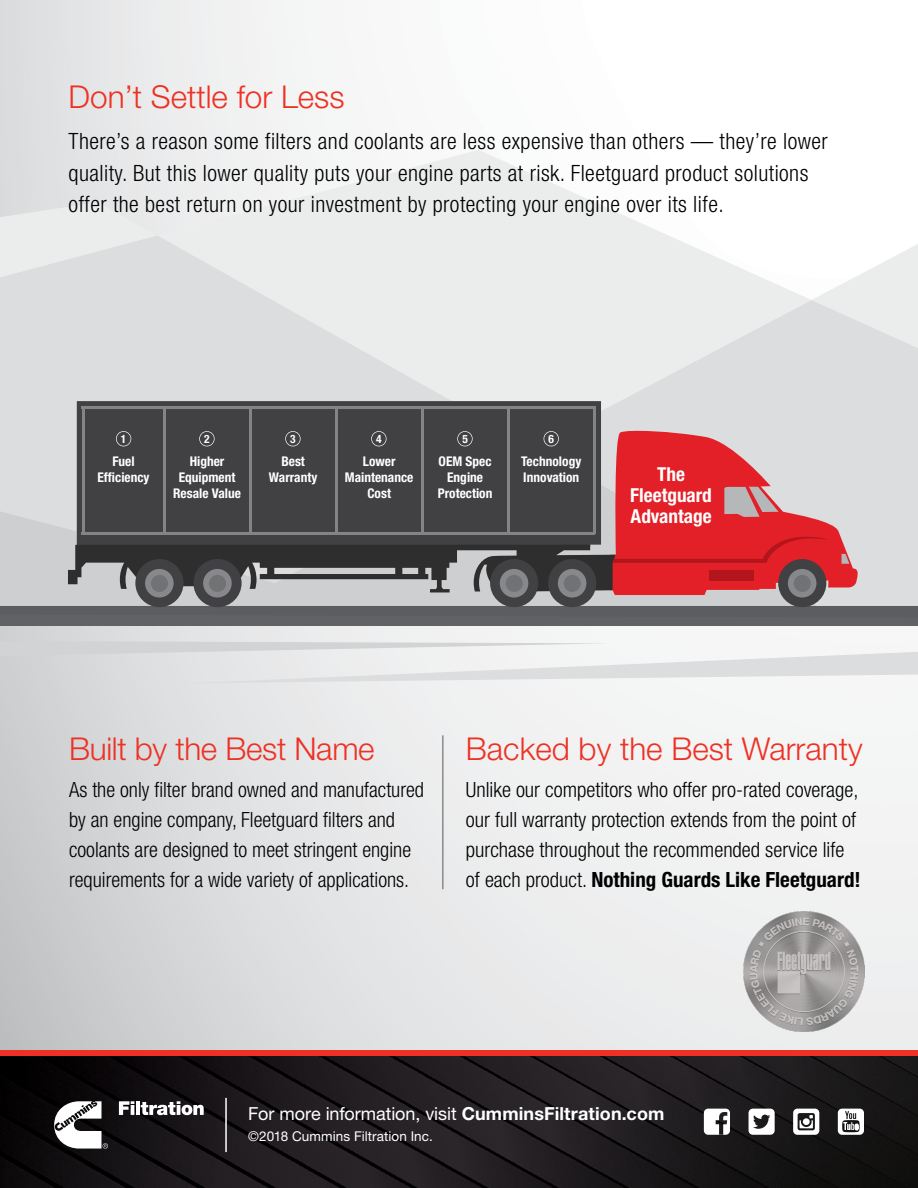
<style>
.page{position:relative;width:918px;height:1188px;background:#fff}
.page>*{position:absolute;margin:0;border:0;box-sizing:border-box;transform-origin:0 0}
.t1{font:300 31.5px "Helvetica Neue LT Std";color:#ee3124}
.t2{font:300 condensed 22.5px/31.5px "Helvetica Neue LT Std";letter-spacing:.02em;color:#000}
.t3{font:300 condensed 21px/30px "Helvetica Neue LT Std";color:#000}
.t4{font:700 condensed 19.2px/21px "Helvetica Neue LT Std";color:#fff;text-align:center}
.t5{font:18px "Helvetica Neue LT Std";letter-spacing:-.005em;color:#fff}
.t6{font:13.5px "Helvetica Neue LT Std";letter-spacing:.005em;color:#fff}
.t7{font:700 condensed 13.35px/16px "Helvetica Neue LT Std";color:#fff;text-align:center}
.t8{font:700 condensed 11.4px "Helvetica Neue LT Std";color:#fff}
.s1{font-weight:700}
</style>
<div class="page">
<img style="left:0;top:0;width:918px;height:1051px">
<svg style="left:157px;top:150px;width:655px;height:150px;fill:#ebeced"></svg>
<svg style="left:0;top:202px;width:157px;height:34px;background:#e8e9e9"></svg>
<svg style="left:0;top:236px;width:533px;height:211px;background:#e2e3e4"></svg>
<div style="left:0;top:606px;width:918px;height:19px;background:#616264"></div>
<svg style="left:812px;top:244px;width:106px;height:56px"></svg>
<svg style="left:533px;top:300px;width:385px;height:306px;background:#e1e2e3"></svg>
<svg style="left:0;top:447px;width:817px;height:159px;background:#d1d2d4"></svg>
<div style="left:77px;top:401px;width:524px;height:28px;background:#414042"></div>
<hr style="left:82px;top:406px;width:513px;height:3px;background:#828486">
<hr style="left:593px;top:406px;width:3px;height:127px;background:#828486">
<hr style="left:82px;top:406px;width:2px;height:127px;background:#828486">
<hr style="left:507px;top:406px;width:3px;height:127px;background:#828486">
<hr style="left:421px;top:406px;width:3px;height:127px;background:#828486">
<hr style="left:335px;top:406px;width:3px;height:127px;background:#828486">
<hr style="left:249px;top:406px;width:3px;height:127px;background:#828486">
<hr style="left:163px;top:406px;width:3px;height:127px;background:#828486">
<div style="left:548px;top:559px;width:48px;height:48px;background:#414042;border-radius:50%"></div>
<svg style="left:558px;top:569px;width:28px;height:29px"></svg>
<div style="left:490px;top:559px;width:48px;height:48px;background:#414042;border-radius:50%"></div>
<svg style="left:500px;top:569px;width:28px;height:29px"></svg>
<div style="left:193px;top:559px;width:49px;height:48px;background:#414042;border-radius:50%"></div>
<svg style="left:203px;top:569px;width:29px;height:29px"></svg>
<div style="left:135px;top:559px;width:49px;height:48px;background:#414042;border-radius:50%"></div>
<svg style="left:145px;top:569px;width:29px;height:29px"></svg>
<div style="left:778px;top:559px;width:48px;height:48px;background:#414042;border-radius:50%"></div>
<svg style="left:788px;top:569px;width:28px;height:29px"></svg>
<svg style="left:68px;top:429px;width:792px;height:166px;background:#7d5659"></svg>
<svg style="left:0;top:640px;width:918px;height:43px"></svg>
<hr style="left:442px;top:735px;width:1px;height:154px;background:#58595b">
<img style="left:744px;top:912px;width:120px;height:120px">
<img style="left:0;top:1056px;width:918px;height:132px">
<svg style="left:119px;top:1101px;width:15px;height:14px"></svg>
<hr style="left:136px;top:1101px;width:4px;height:14px;background:#fff">
<svg style="left:141px;top:1101px;width:63px;height:14px"></svg>
<svg style="left:54px;top:1101px;width:54px;height:48px"></svg>
<hr style="left:225px;top:1098px;width:2px;height:54px;background:#fff">
<svg style="left:704px;top:1109px;width:26px;height:26px"></svg>
<svg style="left:749px;top:1109px;width:26px;height:26px"></svg>
<svg style="left:793px;top:1109px;width:26px;height:26px"></svg>
<svg style="left:838px;top:1109px;width:26px;height:26px"></svg>
<div style="left:0;top:1051px;width:918px;height:5px;background:#ee3124"></div>
<h1 class="t1" style="left:69px;top:78px;width:277px">Don’t Settle for Less</h1>
<p class="t2" style="left:69px;top:125px;width:761px">There’s a reason some filters and coolants are less expensive than others — they’re lower quality. But this lower quality puts your engine parts at risk. Fleetguard product solutions offer the best return on your investment by protecting your engine over its life.</p>
<p class="t8" style="left:121px;top:432px;width:7px">1</p>
<p class="t8" style="left:204px;top:432px;width:7px">2</p>
<p class="t8" style="left:290px;top:432px;width:7px">3</p>
<p class="t8" style="left:376px;top:432px;width:7px">4</p>
<p class="t8" style="left:462px;top:432px;width:7px">5</p>
<p class="t8" style="left:549px;top:432px;width:7px">6</p>
<p class="t7" style="left:438px;top:453px;width:56px">OEM Spec<br>Engine<br>Protection</p>
<p class="t7" style="left:173px;top:453px;width:69px">Higher<br>Equipment<br>Resale Value</p>
<p class="t7" style="left:521px;top:453px;width:62px;text-align:left">Technology<br>Innovation</p>
<p class="t7" style="left:98px;top:453px;width:53px">Fuel<br>Efficiency</p>
<p class="t7" style="left:345px;top:453px;width:70px">Lower<br>Maintenance<br>Cost</p>
<p class="t4" style="left:630px;top:464px;width:83px">The<br>Fleetguard<br>Advantage</p>
<p class="t7" style="left:269px;top:453px;width:50px">Best<br>Warranty</p>
<h1 class="t1" style="left:69px;top:730px;width:307px">Built by the Best Name</h1>
<p class="t3" style="left:69px;top:774px;width:356px">As the only filter brand owned and manufactured by an engine company, Fleetguard filters and coolants are designed to meet stringent engine requirements for a wide variety of applications.</p>
<h1 class="t1" style="left:466px;top:730px;width:398px">Backed by the Best Warranty</h1>
<p class="t3" style="left:466px;top:774px;width:396px">Unlike our competitors who offer pro-rated coverage, our full warranty protection extends from the point of purchase throughout the recommended service life of each product. <span class="s1">Nothing Guards Like Fleetguard!</span></p>
<p class="t5" style="left:248px;top:1103px;width:418px">For more information, visit <span class="s1">CumminsFiltration.com</span></p>
<p class="t6" style="left:248px;top:1129px;width:186px">©2018 Cummins Filtration Inc.</p>
</div>
